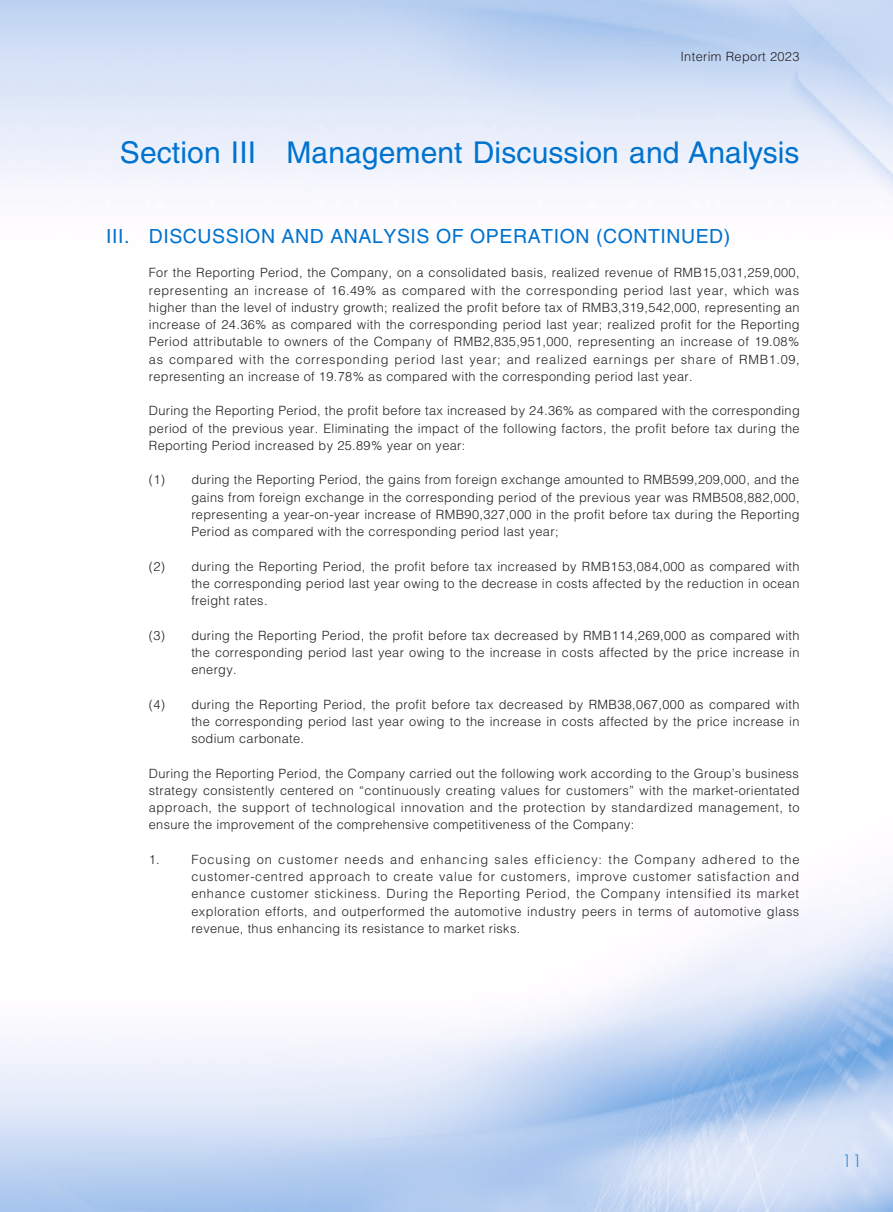
<style>
.page{position:relative;width:893px;height:1212px;background:#fff}
.page>*{position:absolute;margin:0;border:0;box-sizing:border-box;transform-origin:0 0}
.t1{font:30px "Helvetica LT Std";letter-spacing:.005em;color:#0073ce}
.t2{font:19.5px "Helvetica LT Std";letter-spacing:.03em;color:#0073ce}
.t3{font:300 16.5px "Futura Std";color:#0073ce}
.t4{font:300 12.75px/17.2px "Helvetica LT Std";letter-spacing:.03em;color:#231f20;text-align:justify}
</style>
<div class="page">
<img style="left:0;top:0;width:893px;height:1212px">
<p class="t4" style="left:680px;top:48px;width:121px">Interim Report 2023</p>
<h1 class="t1" style="left:120px;top:135px;width:681px">Section III Management Discussion and Analysis</h1>
<h2 class="t2" style="left:106px;top:225px;width:626px">III. DISCUSSION AND ANALYSIS OF OPERATION (CONTINUED)</h2>
<p class="t4" style="left:149px;top:264px;width:652px">For the Reporting Period, the Company, on a consolidated basis, realized revenue of RMB15,031,259,000, representing an increase of 16.49% as compared with the corresponding period last year, which was higher than the level of industry growth; realized the profit before tax of RMB3,319,542,000, representing an increase of 24.36% as compared with the corresponding period last year; realized profit for the Reporting Period attributable to owners of the Company of RMB2,835,951,000, representing an increase of 19.08% as compared with the corresponding period last year; and realized earnings per share of RMB1.09, representing an increase of 19.78% as compared with the corresponding period last year.</p>
<p class="t4" style="left:149px;top:402px;width:652px">During the Reporting Period, the profit before tax increased by 24.36% as compared with the corresponding period of the previous year. Eliminating the impact of the following factors, the profit before tax during the Reporting Period increased by 25.89% year on year:</p>
<p class="t4" style="left:191px;top:471px;width:610px;text-indent:-43px">(1) during the Reporting Period, the gains from foreign exchange amounted to RMB599,209,000, and the gains from foreign exchange in the corresponding period of the previous year was RMB508,882,000, representing a year-on-year increase of RMB90,327,000 in the profit before tax during the Reporting Period as compared with the corresponding period last year;</p>
<p class="t4" style="left:191px;top:557px;width:610px;text-indent:-43px">(2) during the Reporting Period, the profit before tax increased by RMB153,084,000 as compared with the corresponding period last year owing to the decrease in costs affected by the reduction in ocean freight rates.</p>
<p class="t4" style="left:191px;top:626px;width:610px;text-indent:-43px">(3) during the Reporting Period, the profit before tax decreased by RMB114,269,000 as compared with the corresponding period last year owing to the increase in costs affected by the price increase in energy.</p>
<p class="t4" style="left:191px;top:695px;width:610px;text-indent:-43px">(4) during the Reporting Period, the profit before tax decreased by RMB38,067,000 as compared with the corresponding period last year owing to the increase in costs affected by the price increase in sodium carbonate.</p>
<p class="t4" style="left:149px;top:764px;width:652px">During the Reporting Period, the Company carried out the following work according to the Group’s business strategy consistently centered on “continuously creating values for customers” with the market-orientated approach, the support of technological innovation and the protection by standardized management, to ensure the improvement of the comprehensive competitiveness of the Company:</p>
<p class="t4" style="left:149px;top:851px;width:12px">1.</p>
<p class="t4" style="left:191px;top:851px;width:610px">Focusing on customer needs and enhancing sales efficiency: the Company adhered to the customer-centred approach to create value for customers, improve customer satisfaction and enhance customer stickiness. During the Reporting Period, the Company intensified its market exploration efforts, and outperformed the automotive industry peers in terms of automotive glass revenue, thus enhancing its resistance to market risks.</p>
<p class="t3" style="left:842px;top:1151px;width:22px">11</p>
</div>
